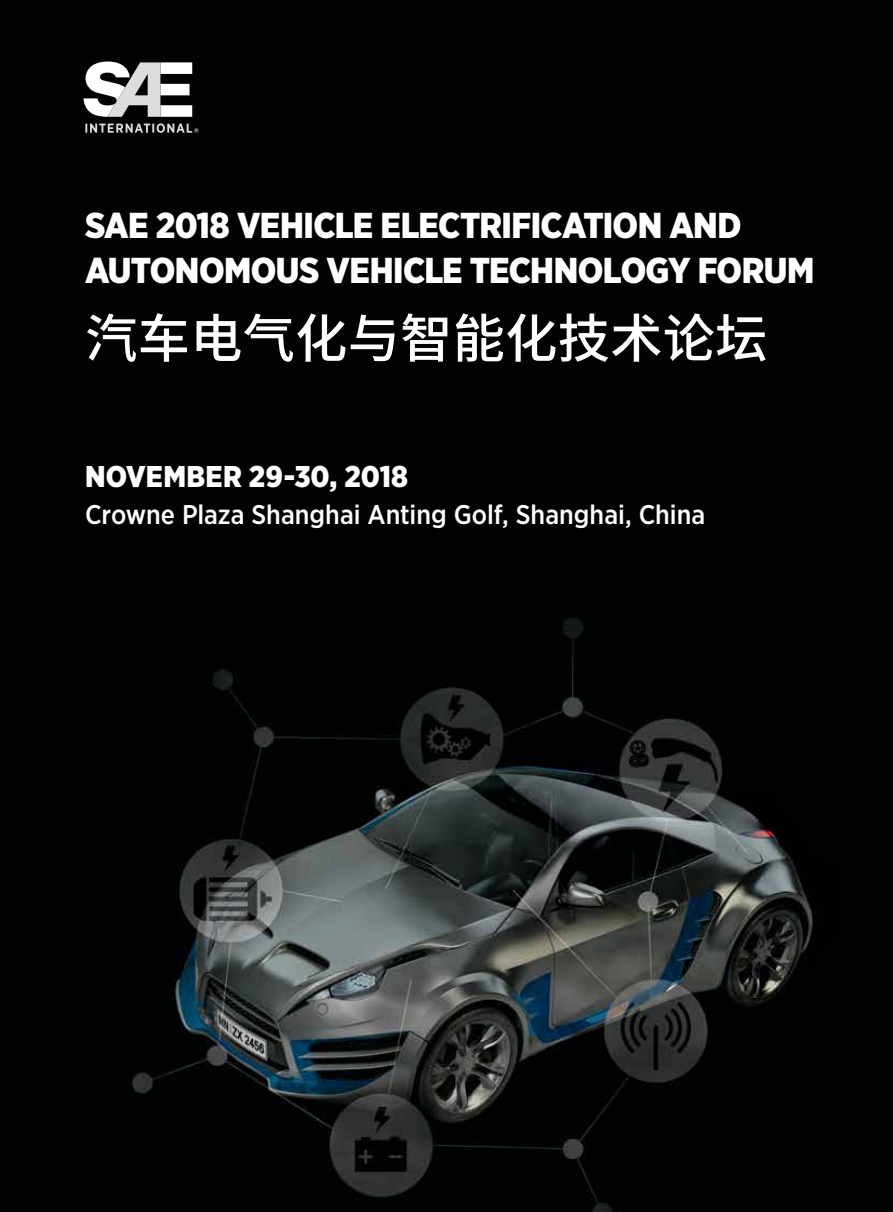
<style>
.page{position:relative;width:893px;height:1212px;background:#fff}
.page>*{position:absolute;margin:0;border:0;box-sizing:border-box;transform-origin:0 0}
.t1{font:500 52.5px "Source Han Sans CN";color:#fff}
.t2{font:900 36px/45px "Gotham Narrow";letter-spacing:-.02em;color:#fff}
.t3{font:900 30px "Gotham Narrow";letter-spacing:.005em;color:#fff}
.t4{font:500 27px "Gotham Narrow";color:#fff}
</style>
<div class="page">
<img style="left:0;top:0;width:893px;height:1212px">
<svg style="left:84px;top:62px;width:115px;height:71px"></svg>
<p class="t2" style="left:85px;top:202px;width:731px">SAE 2018 VEHICLE ELECTRIFICATION AND<br>AUTONOMOUS VEHICLE TECHNOLOGY FORUM</p>
<h1 class="t1" style="left:85px;top:309px;width:684px">汽车电气化与智能化技术论坛</h1>
<p class="t3" style="left:85px;top:457px;width:325px">NOVEMBER 29-30, 2018</p>
<p class="t4" style="left:85px;top:497px;width:622px">Crowne Plaza Shanghai Anting Golf, Shanghai, China</p>
</div>
